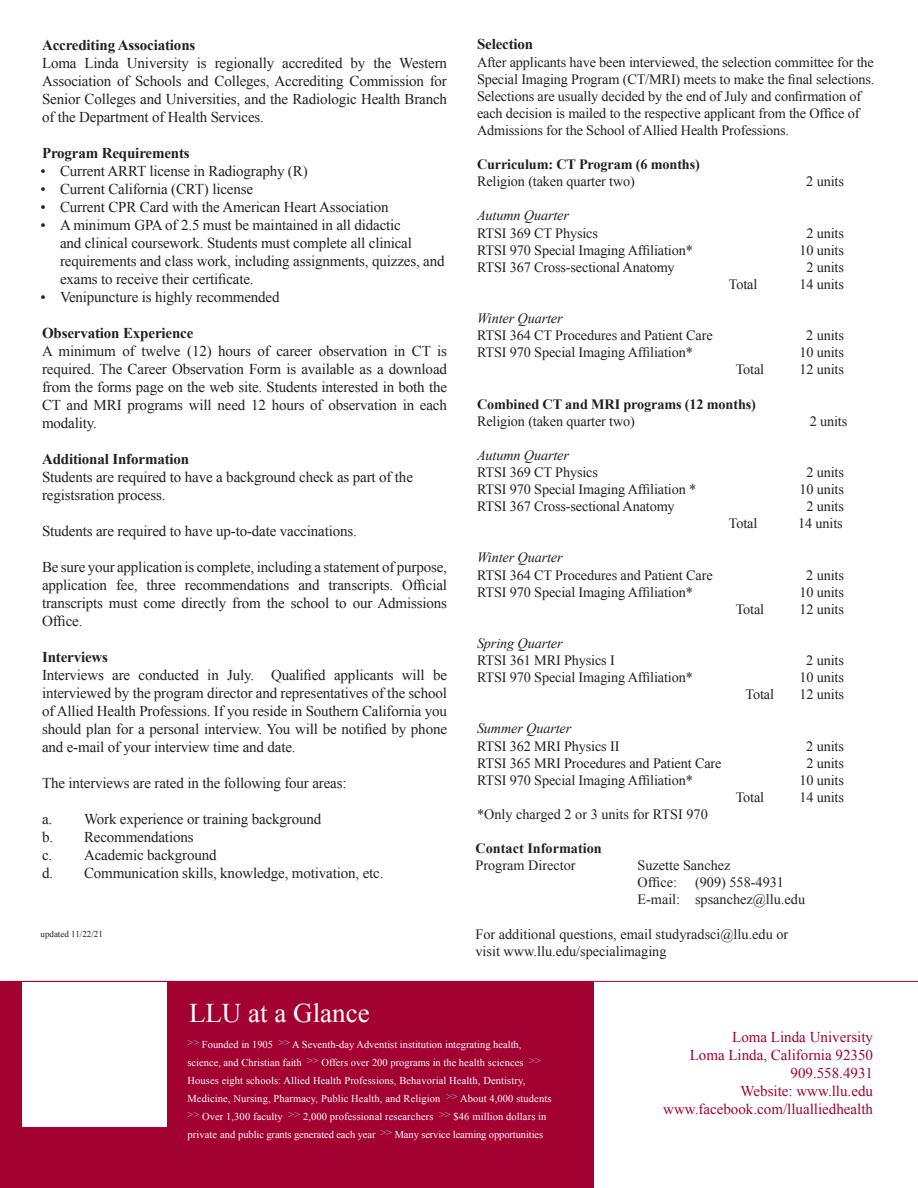
<style>
.page{position:relative;width:918px;height:1188px;background:#fff}
.page>*{position:absolute;margin:0;border:0;box-sizing:border-box;transform-origin:0 0}
.t1{font:27px "Times New Roman";color:#fff}
.t2{font:15px/18px "Times New Roman";letter-spacing:-.01em;color:#231f20;text-align:justify}
.address_block{font:15px "Times New Roman";color:#a40133}
.t3{font:700 15px "Times New Roman";letter-spacing:-.01em;color:#231f20}
.t4{font:14.25px/17.1px "Times New Roman";letter-spacing:-.01em;color:#231f20}
.t5{font:700 14.25px "Times New Roman";letter-spacing:-.01em;color:#231f20}
.t6{font:italic 14.25px "Times New Roman";letter-spacing:-.01em;color:#231f20}
.t7{font:10.5px/18px "Times New Roman";letter-spacing:.01em;color:#fff}
.t8{font:9px "Times New Roman";color:#231f20}
.s1{color:#9bc9d4}
</style>
<div class="page">
<div style="left:0;top:981px;width:594px;height:207px;background:#a40133"></div>
<hr style="left:0;top:981px;width:918px;height:1px;background:#a40133">
<div style="left:22px;top:983px;width:144px;height:143px;background:#fff"></div>
<p class="t3" style="left:42px;top:34px;width:155px">Accrediting Associations</p>
<p class="t2" style="left:42px;top:53px;width:407px">Loma Linda University is regionally accredited by the Western Association of Schools and Colleges, Accrediting Commission for Senior Colleges and Universities, and the Radiologic Health Branch of the Department of Health Services.</p>
<p class="t3" style="left:42px;top:142px;width:149px">Program Requirements</p>
<p class="t2" style="left:40px;top:161px;width:269px">• Current ARRT license in Radiography (R)</p>
<p class="t2" style="left:40px;top:179px;width:214px">• Current California (CRT) license</p>
<p class="t2" style="left:40px;top:197px;width:350px">• Current CPR Card with the American Heart Association</p>
<p class="t2" style="left:60px;top:215px;width:386px;text-align:left;text-indent:-20px">• A minimum GPA of 2.5 must be maintained in all didactic<br>and clinical coursework. Students must complete all clinical requirements and class work, including assignments, quizzes, and exams to receive their certificate.</p>
<p class="t2" style="left:40px;top:287px;width:241px">• Venipuncture is highly recommended</p>
<p class="t3" style="left:42px;top:322px;width:153px">Observation Experience</p>
<p class="t2" style="left:42px;top:341px;width:407px">A minimum of twelve (12) hours of career observation in CT is required. The Career Observation Form is available as a download from the forms page on the web site. Students interested in both the CT and MRI programs will need 12 hours of observation in each modality.</p>
<p class="t3" style="left:42px;top:448px;width:149px">Additional Information</p>
<p class="t2" style="left:42px;top:467px;width:373px">Students are required to have a background check as part of the registsration process.</p>
<p class="t2" style="left:42px;top:521px;width:316px">Students are required to have up-to-date vaccinations.</p>
<p class="t2" style="left:42px;top:557px;width:407px">Be sure your application is complete, including a statement of purpose, application fee, three recommendations and transcripts. Official transcripts must come directly from the school to our Admissions Office.</p>
<p class="t3" style="left:42px;top:646px;width:68px">Interviews</p>
<p class="t2" style="left:42px;top:665px;width:407px">Interviews are conducted in July. Qualified applicants will be interviewed by the program director and representatives of the school of Allied Health Professions. If you reside in Southern California you should plan for a personal interview. You will be notified by phone and e-mail of your interview time and date.</p>
<p class="t2" style="left:42px;top:773px;width:306px">The interviews are rated in the following four areas:</p>
<p class="t2" style="left:42px;top:809px;width:281px">a. Work experience or training background</p>
<p class="t2" style="left:42px;top:827px;width:153px">b. Recommendations</p>
<p class="t2" style="left:42px;top:845px;width:176px">c. Academic background</p>
<p class="t2" style="left:42px;top:863px;width:343px">d. Communication skills, knowledge, motivation, etc.</p>
<p class="t8" style="left:40px;top:928px;width:64px">updated 11/22/21</p>
<p class="t1" style="left:189px;top:995px;width:182px">LLU at a Glance</p>
<p class="t3" style="left:477px;top:34px;width:58px">Selection</p>
<p class="t4" style="left:477px;top:53px;width:399px">After applicants have been interviewed, the selection committee for the Special Imaging Program (CT/MRI) meets to make the final selections.<br>Selections are usually decided by the end of July and confirmation of each decision is mailed to the respective applicant from the Office of Admissions for the School of Allied Health Professions.</p>
<p class="t5" style="left:477px;top:155px;width:224px">Curriculum: CT Program (6 months)</p>
<p class="t4" style="left:477px;top:173px;width:160px">Religion (taken quarter two)</p>
<p class="t4" style="left:806px;top:173px;width:39px">2 units</p>
<p class="t6" style="left:477px;top:206px;width:93px">Autumn Quarter</p>
<p class="t4" style="left:477px;top:224px;width:123px">RTSI 369 CT Physics</p>
<p class="t4" style="left:806px;top:224px;width:39px">2 units</p>
<p class="t4" style="left:477px;top:241px;width:217px">RTSI 970 Special Imaging Affiliation*</p>
<p class="t4" style="left:799px;top:241px;width:46px">10 units</p>
<p class="t4" style="left:477px;top:258px;width:199px">RTSI 367 Cross-sectional Anatomy</p>
<p class="t4" style="left:806px;top:258px;width:39px">2 units</p>
<p class="t4" style="left:729px;top:275px;width:30px">Total</p>
<p class="t4" style="left:799px;top:275px;width:46px">14 units</p>
<p class="t6" style="left:477px;top:308px;width:87px">Winter Quarter</p>
<p class="t4" style="left:477px;top:327px;width:237px">RTSI 364 CT Procedures and Patient Care</p>
<p class="t4" style="left:806px;top:327px;width:39px">2 units</p>
<p class="t4" style="left:477px;top:344px;width:217px">RTSI 970 Special Imaging Affiliation*</p>
<p class="t4" style="left:799px;top:344px;width:46px">10 units</p>
<p class="t4" style="left:736px;top:361px;width:30px">Total</p>
<p class="t4" style="left:799px;top:361px;width:46px">12 units</p>
<p class="t5" style="left:477px;top:394px;width:280px">Combined CT and MRI programs (12 months)</p>
<p class="t4" style="left:477px;top:412px;width:160px">Religion (taken quarter two)</p>
<p class="t4" style="left:810px;top:412px;width:39px">2 units</p>
<p class="t6" style="left:477px;top:445px;width:93px">Autumn Quarter</p>
<p class="t4" style="left:477px;top:463px;width:123px">RTSI 369 CT Physics</p>
<p class="t4" style="left:806px;top:463px;width:39px">2 units</p>
<p class="t4" style="left:477px;top:480px;width:221px">RTSI 970 Special Imaging Affiliation *</p>
<p class="t4" style="left:799px;top:480px;width:46px">10 units</p>
<p class="t4" style="left:477px;top:498px;width:199px">RTSI 367 Cross-sectional Anatomy</p>
<p class="t4" style="left:806px;top:498px;width:39px">2 units</p>
<p class="t4" style="left:729px;top:515px;width:30px">Total</p>
<p class="t4" style="left:798px;top:515px;width:46px">14 units</p>
<p class="t6" style="left:477px;top:548px;width:87px">Winter Quarter</p>
<p class="t4" style="left:477px;top:566px;width:237px">RTSI 364 CT Procedures and Patient Care</p>
<p class="t4" style="left:806px;top:566px;width:39px">2 units</p>
<p class="t4" style="left:477px;top:583px;width:217px">RTSI 970 Special Imaging Affiliation*</p>
<p class="t4" style="left:799px;top:583px;width:46px">10 units</p>
<p class="t4" style="left:736px;top:600px;width:30px">Total</p>
<p class="t4" style="left:799px;top:600px;width:46px">12 units</p>
<p class="t6" style="left:477px;top:633px;width:87px">Spring Quarter</p>
<p class="t4" style="left:477px;top:651px;width:139px">RTSI 361 MRI Physics I</p>
<p class="t4" style="left:806px;top:651px;width:39px">2 units</p>
<p class="t4" style="left:477px;top:669px;width:217px">RTSI 970 Special Imaging Affiliation*</p>
<p class="t4" style="left:799px;top:669px;width:46px">10 units</p>
<p class="t4" style="left:745px;top:686px;width:30px">Total</p>
<p class="t4" style="left:800px;top:686px;width:46px">12 units</p>
<p class="t6" style="left:477px;top:719px;width:96px">Summer Quarter</p>
<p class="t4" style="left:477px;top:737px;width:144px">RTSI 362 MRI Physics II</p>
<p class="t4" style="left:806px;top:737px;width:39px">2 units</p>
<p class="t4" style="left:477px;top:754px;width:246px">RTSI 365 MRI Procedures and Patient Care</p>
<p class="t4" style="left:806px;top:754px;width:39px">2 units</p>
<p class="t4" style="left:477px;top:771px;width:217px">RTSI 970 Special Imaging Affiliation*</p>
<p class="t4" style="left:799px;top:771px;width:46px">10 units</p>
<p class="t4" style="left:736px;top:788px;width:30px">Total</p>
<p class="t4" style="left:799px;top:788px;width:46px">14 units</p>
<p class="t4" style="left:477px;top:805px;width:232px">*Only charged 2 or 3 units for RTSI 970</p>
<p class="t5" style="left:476px;top:839px;width:128px">Contact Information</p>
<p class="t4" style="left:476px;top:857px;width:102px">Program Director</p>
<p class="t4" style="left:637px;top:857px;width:94px">Suzette Sanchez<br>Office:</p>
<p class="t4" style="left:695px;top:874px;width:91px">(909) 558-4931</p>
<p class="t4" style="left:637px;top:891px;width:169px">E-mail: spsanchez@llu.edu</p>
<p class="t4" style="left:476px;top:925px;width:314px">For additional questions, email studyradsci@llu.edu or</p>
<p class="t4" style="left:476px;top:942px;width:193px">visit www.llu.edu/specialimaging</p>
<p class="t7" style="left:188px;top:1035px;width:366px"><span class="s1">&gt;&gt;</span> Founded in 1905 <span class="s1">&gt;&gt;</span> A Seventh-day Adventist institution integrating health, science, and Christian faith <span class="s1">&gt;&gt;</span> Offers over 200 programs in the health sciences <span class="s1">&gt;&gt; </span>Houses eight schools: Allied Health Professions, Behavorial Health, Dentistry, Medicine, Nursing, Pharmacy, Public Health, and Religion <span class="s1">&gt;&gt;</span> About 4,000 students <span class="s1">&gt;&gt;</span> Over 1,300 faculty <span class="s1">&gt;&gt;</span> 2,000 professional researchers <span class="s1">&gt;&gt;</span> $46 million dollars in private and public grants generated each year <span class="s1">&gt;&gt;</span> Many service learning opportunities</p>
<p class="address_block" style="left:732px;top:1027px;width:142px">Loma Linda University</p>
<p class="address_block" style="left:690px;top:1045px;width:185px">Loma Linda, California 92350</p>
<p class="address_block" style="left:790px;top:1063px;width:84px">909.558.4931</p>
<p class="address_block" style="left:741px;top:1081px;width:134px">Website: www.llu.edu</p>
<p class="address_block" style="left:663px;top:1099px;width:211px">www.facebook.com/llualliedhealth</p>
</div>
